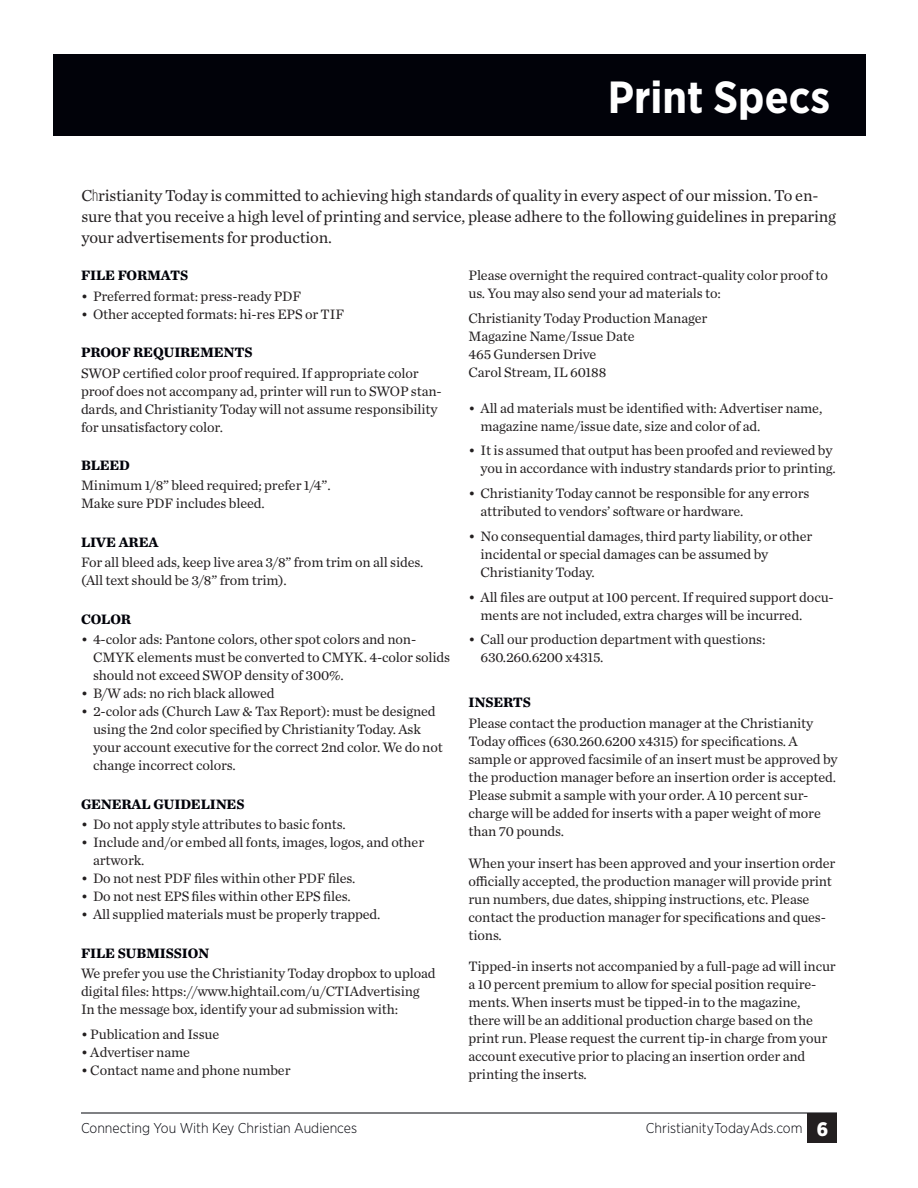
<style>
.page{position:relative;width:918px;height:1188px;background:#fff}
.page>*{position:absolute;margin:0;border:0;box-sizing:border-box;transform-origin:0 0}
.Titles{font:700 45px "Gotham Narrow";color:#fff}
.SPECS_TEXT_-_BULLETS{font:16.5px/21px "Chronicle Text G1";letter-spacing:-.01em;color:#231f20}
.SPECS_TEXT{font:14.25px/18px "Chronicle Text G1";letter-spacing:-.01em;color:#231f20}
.SPEC_HEADS{font:700 14.25px "Chronicle Text G1";letter-spacing:-.01em;color:#010209}
.t1{font:300 14.25px "Gotham Narrow";color:#010209}
.s1{font-family:"Gotham Condensed";font-weight:300}
.s2{font-weight:900;font-size:19.5px;color:#fff}
</style>
<div class="page">
<hr style="left:81px;top:1113px;width:756px;height:1px;background:#010209">
<div style="left:808px;top:1113px;width:29px;height:30px;background:#231f20"></div>
<div style="left:53px;top:54px;width:813px;height:82px;background:#010209"></div>
<p class="Titles" style="left:608px;top:68px;width:224px">Print Specs</p>
<p class="SPECS_TEXT_-_BULLETS" style="left:81px;top:184px;width:756px">C<span class="s1">h</span>ristianity Today is committed to achieving high standards of quality in every aspect of our mission. To en&shy;sure that you receive a high level of printing and service, please adhere to the following guidelines in preparing your advertisements for production.</p>
<p class="SPEC_HEADS" style="left:81px;top:264px;width:109px">FILE FORMATS</p>
<p class="SPECS_TEXT" style="left:81px;top:286px;width:222px">• Preferred format: press-ready PDF</p>
<p class="SPECS_TEXT" style="left:81px;top:304px;width:265px">• Other accepted formats: hi-res EPS or TIF</p>
<p class="SPEC_HEADS" style="left:81px;top:341px;width:173px">PROOF REQUIREMENTS</p>
<p class="SPECS_TEXT" style="left:81px;top:363px;width:362px">SWOP certified color proof required. If appropriate color proof does not accompany ad, printer will run to SWOP stan&shy;dards, and Christianity Today will not assume responsibility for unsatisfactory color.</p>
<p class="SPEC_HEADS" style="left:81px;top:454px;width:50px">BLEED</p>
<p class="SPECS_TEXT" style="left:81px;top:476px;width:251px">Minimum 1/8” bleed required; prefer 1/4”.<br>Make sure PDF includes bleed.</p>
<p class="SPEC_HEADS" style="left:81px;top:530px;width:79px">LIVE AREA</p>
<p class="SPECS_TEXT" style="left:81px;top:553px;width:344px">For all bleed ads, keep live area 3/8” from trim on all sides. (All text should be 3/8” from trim).</p>
<p class="SPEC_HEADS" style="left:81px;top:607px;width:51px">COLOR</p>
<p class="SPECS_TEXT" style="left:93px;top:630px;width:359px;text-indent:-12px">• 4-color ads: Pantone colors, other spot colors and non-<br>CMYK elements must be converted to CMYK. 4-color solids should not exceed SWOP density of 300%.</p>
<p class="SPECS_TEXT" style="left:81px;top:684px;width:195px">• B/W ads: no rich black allowed</p>
<p class="SPECS_TEXT" style="left:93px;top:702px;width:351px;text-indent:-12px">• 2-color ads (Church Law &amp; Tax Report): must be designed using the 2nd color specified by Christianity Today. Ask your account executive for the correct 2nd color. We do not change incorrect colors.</p>
<p class="SPEC_HEADS" style="left:81px;top:792px;width:165px">GENERAL GUIDELINES</p>
<p class="SPECS_TEXT" style="left:81px;top:815px;width:266px">• Do not apply style attributes to basic fonts.</p>
<p class="SPECS_TEXT" style="left:93px;top:833px;width:333px;text-indent:-12px">• Include and/or embed all fonts, images, logos, and other artwork.</p>
<p class="SPECS_TEXT" style="left:81px;top:869px;width:276px">• Do not nest PDF files within other PDF files.</p>
<p class="SPECS_TEXT" style="left:81px;top:887px;width:271px">• Do not nest EPS files within other EPS files.</p>
<p class="SPECS_TEXT" style="left:81px;top:905px;width:301px">• All supplied materials must be properly trapped.</p>
<p class="SPEC_HEADS" style="left:81px;top:941px;width:130px">FILE SUBMISSION</p>
<p class="SPECS_TEXT" style="left:81px;top:964px;width:356px">We prefer you use the Christianity Today dropbox to upload digital files: https://www.hightail.com/u/CTIAdvertising</p>
<p class="SPECS_TEXT" style="left:81px;top:1000px;width:319px">In the message box, identify your ad submission with:</p>
<p class="SPECS_TEXT" style="left:81px;top:1025px;width:140px">• Publication and Issue</p>
<p class="SPECS_TEXT" style="left:81px;top:1043px;width:111px">• Advertiser name</p>
<p class="SPECS_TEXT" style="left:81px;top:1061px;width:211px">• Contact name and phone number</p>
<p class="SPECS_TEXT" style="left:469px;top:265px;width:361px">Please overnight the required contract-quality color proof to us. You may also send your ad materials to:</p>
<p class="SPECS_TEXT" style="left:469px;top:308px;width:240px">Christianity Today Production Manager<br>Magazine Name/Issue Date<br>465 Gundersen Drive<br>Carol Stream, IL 60188</p>
<p class="SPECS_TEXT" style="left:481px;top:398px;width:343px;text-indent:-12px">• All ad materials must be identified with: Advertiser name, magazine name/issue date, size and color of ad.</p>
<p class="SPECS_TEXT" style="left:469px;top:441px;width:369px;text-align:right">• It is assumed that output has been proofed and reviewed by you in accordance with industry standards prior to printing.</p>
<p class="SPECS_TEXT" style="left:481px;top:484px;width:330px;text-indent:-12px">• Christianity Today cannot be responsible for any errors attributed to vendors’ software or hardware.</p>
<p class="SPECS_TEXT" style="left:481px;top:526px;width:333px;text-indent:-12px">• No consequential damages, third party liability, or other incidental or special damages can be assumed by<br>Christianity Today.</p>
<p class="SPECS_TEXT" style="left:481px;top:587px;width:355px;text-indent:-12px">• All files are output at 100 percent. If required support docu&shy;ments are not included, extra charges will be incurred.</p>
<p class="SPECS_TEXT" style="left:481px;top:630px;width:286px;text-indent:-12px">• Call our production department with questions:<br>630.260.6200 x4315.</p>
<p class="SPEC_HEADS" style="left:469px;top:691px;width:64px">INSERTS</p>
<p class="SPECS_TEXT" style="left:469px;top:714px;width:371px">Please contact the production manager at the Christianity Today offices (630.260.6200 x4315) for specifications. A sample or approved facsimile of an insert must be approved by the production manager before an insertion order is accepted.<br>Please submit a sample with your order. A 10 percent sur&shy;charge will be added for inserts with a paper weight of more than 70 pounds.</p>
<p class="SPECS_TEXT" style="left:469px;top:853px;width:368px">When your insert has been approved and your insertion order officially accepted, the production manager will provide print run numbers, due dates, shipping instructions, etc. Please contact the production manager for specifications and ques&shy;tions.</p>
<p class="SPECS_TEXT" style="left:469px;top:957px;width:369px">Tipped-in inserts not accompanied by a full-page ad will incur a 10 percent premium to allow for special position require&shy;ments. When inserts must be tipped-in to the magazine, there will be an additional production charge based on the print run. Please request the current tip-in charge from your account executive prior to placing an insertion order and printing the inserts.</p>
<p class="t1" style="left:81px;top:1119px;width:278px">Connecting You With Key Christian Audiences</p>
<p class="t1" style="left:646px;top:1119px;width:184px">ChristianityTodayAds.com <span class="s2">6</span></p>
</div>
